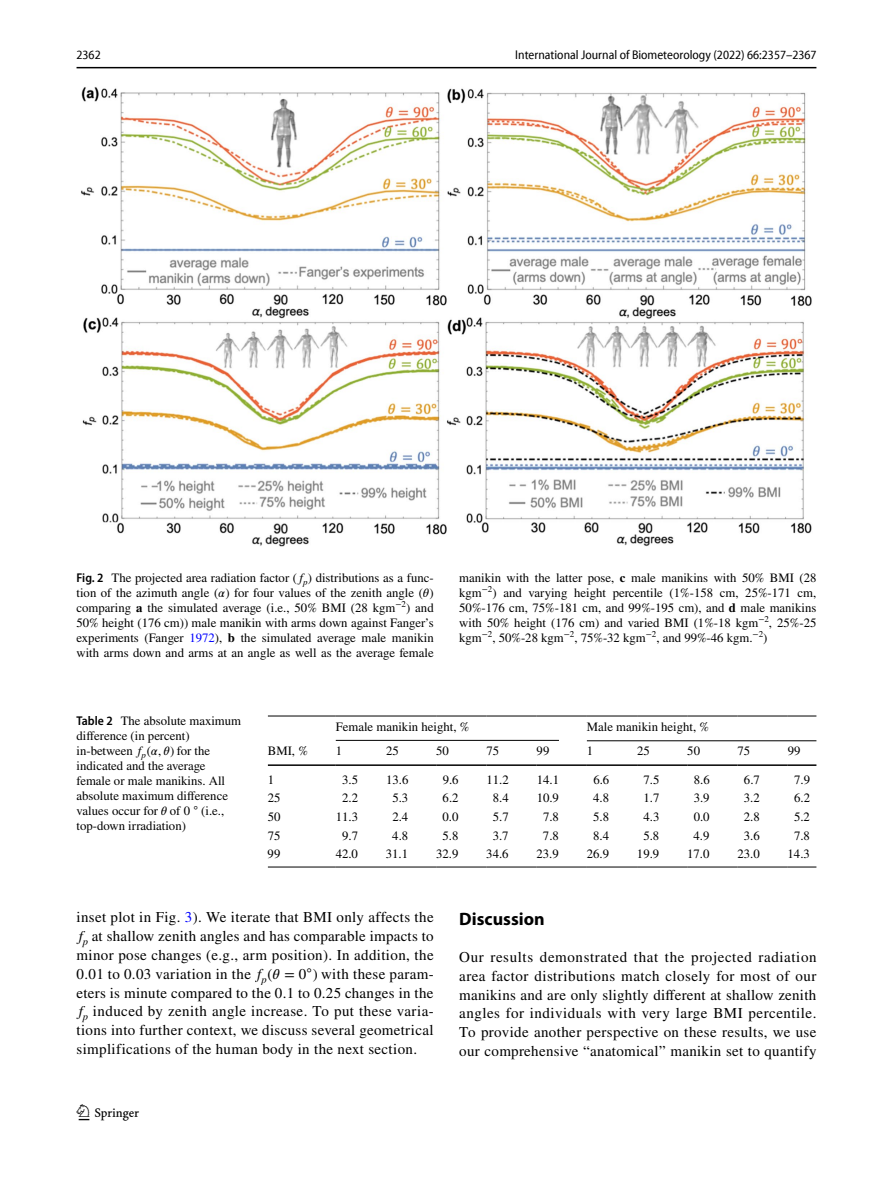
<style>
.page{position:relative;width:893px;height:1187px;background:#fff}
.page>*{position:absolute;margin:0;border:0;box-sizing:border-box;transform-origin:0 0}
.t1{font:22.5px "Springnew Regular 2";color:#000}
.t2{font:700 18px "Myriad Pro";color:#000}
.t3{font:15px/18.8px "STIX";letter-spacing:.02em;color:#000;text-align:justify}
.t4{font:12.75px/15px "STIX";color:#000;text-align:justify}
.t5{font:semi-condensed 12.75px "Myriad Pro Unic";color:#000}
.s1{font-family:"Myriad Pro";font-weight:600;font-stretch:semi-condensed}
.s2{font-family:"STIX General Italic 49"}
.s3{font-family:"STIX Math Italic 10"}
.s4{font-family:"STIX Math Italic 11"}
.s5{font-weight:700}
.s6{color:#00f}
.s7{font-family:"STIX General Italic 50"}
.s8{font-family:"STIX Math Regular 9"}
.s9{font-family:"STIX Math Italic 12"}
.s10{font-family:"STIX General Regular 3"}
.s11{font-family:"STIX Math Italic 13"}
.s12{font-family:"STIX General Italic 51"}
.s13{font-family:"STIX General Italic 52"}
.s14{font-family:"STIX Math Regular 10"}
.s15{font-family:"STIX Math Italic 14"}
.s16{font-family:"STIX General Regular 4"}
.s17{font-family:"STIX General Italic 53"}
</style>
<div class="page">
<hr style="left:77px;top:67px;width:739px;height:1px;background:#000">
<img style="left:81px;top:87px;width:731px;height:459px">
<hr style="left:268px;top:715px;width:68px;height:1px;background:#000">
<hr style="left:336px;top:715px;width:50px;height:1px;background:#000">
<hr style="left:386px;top:715px;width:50px;height:1px;background:#000">
<hr style="left:436px;top:715px;width:50px;height:1px;background:#000">
<hr style="left:486px;top:715px;width:51px;height:1px;background:#000">
<hr style="left:537px;top:715px;width:50px;height:1px;background:#000">
<hr style="left:587px;top:715px;width:50px;height:1px;background:#000">
<hr style="left:637px;top:715px;width:50px;height:1px;background:#000">
<hr style="left:687px;top:715px;width:50px;height:1px;background:#000">
<hr style="left:737px;top:715px;width:51px;height:1px;background:#000">
<svg style="left:788px;top:715px;width:28px;height:1px"></svg>
<hr style="left:268px;top:764px;width:68px;height:1px;background:#000">
<hr style="left:336px;top:764px;width:50px;height:1px;background:#000">
<hr style="left:386px;top:764px;width:50px;height:1px;background:#000">
<hr style="left:436px;top:764px;width:50px;height:1px;background:#000">
<hr style="left:486px;top:764px;width:51px;height:1px;background:#000">
<hr style="left:537px;top:764px;width:50px;height:1px;background:#000">
<hr style="left:587px;top:764px;width:50px;height:1px;background:#000">
<hr style="left:637px;top:764px;width:50px;height:1px;background:#000">
<hr style="left:687px;top:764px;width:50px;height:1px;background:#000">
<hr style="left:737px;top:764px;width:51px;height:1px;background:#000">
<svg style="left:788px;top:764px;width:28px;height:1px"></svg>
<hr style="left:268px;top:866px;width:68px;height:1px;background:#000">
<hr style="left:336px;top:866px;width:50px;height:1px;background:#000">
<hr style="left:386px;top:866px;width:50px;height:1px;background:#000">
<hr style="left:436px;top:866px;width:50px;height:1px;background:#000">
<hr style="left:486px;top:866px;width:51px;height:1px;background:#000">
<hr style="left:537px;top:866px;width:50px;height:1px;background:#000">
<hr style="left:587px;top:866px;width:50px;height:1px;background:#000">
<hr style="left:637px;top:866px;width:50px;height:1px;background:#000">
<hr style="left:687px;top:866px;width:50px;height:1px;background:#000">
<hr style="left:737px;top:866px;width:51px;height:1px;background:#000">
<svg style="left:788px;top:866px;width:28px;height:1px"></svg>
<hr style="left:336px;top:740px;width:223px;height:1px;background:#000">
<hr style="left:587px;top:740px;width:229px;height:1px;background:#000">
<p class="t5" style="left:76px;top:50px;width:26px">2362</p>
<p class="t5" style="left:515px;top:50px;width:303px">International Journal of Biometeorology (2022) 66:2357–2367</p>
<p class="t4" style="left:77px;top:571px;width:359px"><span class="s1">Fig. 2</span> The projected area radiation factor ( <span class="s2">f</span><sub>p</sub>) distributions as a func&shy;tion of the azimuth angle (<span class="s3">𝛼</span>) for four values of the zenith angle (<span class="s4">𝜃</span>) comparing <span class="s5">a</span> the simulated average (i.e., 50% BMI (28 kgm<sup>−2</sup>) and 50% height (176 cm)) male manikin with arms down against Fanger’s experiments (Fanger <span class="s6">1972</span>), <span class="s5">b</span> the simulated average male manikin with arms down and arms at an angle as well as the average female</p>
<p class="t4" style="left:459px;top:570px;width:359px">manikin with the latter pose, <span class="s5">c</span> male manikins with 50% BMI (28 kgm<sup>−2</sup>) and varying height percentile (1%-158 cm, 25%-171 cm, 50%-176 cm, 75%-181 cm, and 99%-195 cm), and <span class="s5">d</span> male manikins with 50% height (176 cm) and varied BMI (1%-18 kgm<sup>−2</sup>, 25%-25 kgm<sup>−2</sup>, 50%-28 kgm<sup>−2</sup>, 75%-32 kgm<sup>−2</sup>, and 99%-46 kgm.<sup>−2</sup>)</p>
<p class="t4" style="left:77px;top:714px;width:166px;text-align:left"><span class="s1">Table 2</span> The absolute maximum difference (in percent) in-between <span class="s7">f</span><sub>p</sub><span class="s8">(</span><span class="s9">𝛼</span><span class="s10">,</span> <span class="s9">𝜃</span><span class="s8">)</span> for the indicated and the average female or male manikins. All absolute maximum difference values occur for <span class="s11">𝜃</span> of 0 <sup>◦</sup> (i.e., top-down irradiation)</p>
<p class="t4" style="left:336px;top:720px;width:135px">Female manikin height, %</p>
<p class="t4" style="left:587px;top:720px;width:124px">Male manikin height, %</p>
<p class="t4" style="left:268px;top:744px;width:41px">BMI, %</p>
<p class="t4" style="left:336px;top:744px;width:8px">1</p>
<p class="t4" style="left:386px;top:744px;width:14px">25</p>
<p class="t4" style="left:436px;top:744px;width:14px">50</p>
<p class="t4" style="left:486px;top:744px;width:14px">75</p>
<p class="t4" style="left:537px;top:744px;width:14px">99</p>
<p class="t4" style="left:587px;top:744px;width:8px">1</p>
<p class="t4" style="left:637px;top:744px;width:14px">25</p>
<p class="t4" style="left:687px;top:744px;width:14px">50</p>
<p class="t4" style="left:737px;top:744px;width:14px">75</p>
<p class="t4" style="left:788px;top:744px;width:14px">99</p>
<p class="t4" style="left:268px;top:772px;width:8px">1</p>
<p class="t4" style="left:342px;top:772px;width:17px">3.5</p>
<p class="t4" style="left:386px;top:772px;width:24px">13.6</p>
<p class="t4" style="left:443px;top:772px;width:17px">9.6</p>
<p class="t4" style="left:486px;top:772px;width:24px">11.2</p>
<p class="t4" style="left:537px;top:772px;width:24px">14.1</p>
<p class="t4" style="left:593px;top:772px;width:17px">6.6</p>
<p class="t4" style="left:643px;top:772px;width:17px">7.5</p>
<p class="t4" style="left:694px;top:772px;width:17px">8.6</p>
<p class="t4" style="left:744px;top:772px;width:17px">6.7</p>
<p class="t4" style="left:794px;top:772px;width:17px">7.9</p>
<p class="t4" style="left:268px;top:791px;width:14px">25</p>
<p class="t4" style="left:342px;top:791px;width:17px">2.2</p>
<p class="t4" style="left:392px;top:791px;width:17px">5.3</p>
<p class="t4" style="left:443px;top:791px;width:17px">6.2</p>
<p class="t4" style="left:493px;top:791px;width:17px">8.4</p>
<p class="t4" style="left:537px;top:791px;width:24px">10.9</p>
<p class="t4" style="left:593px;top:791px;width:17px">4.8</p>
<p class="t4" style="left:643px;top:791px;width:17px">1.7</p>
<p class="t4" style="left:694px;top:791px;width:17px">3.9</p>
<p class="t4" style="left:744px;top:791px;width:17px">3.2</p>
<p class="t4" style="left:794px;top:791px;width:17px">6.2</p>
<p class="t4" style="left:268px;top:810px;width:14px">50</p>
<p class="t4" style="left:336px;top:810px;width:24px">11.3</p>
<p class="t4" style="left:392px;top:810px;width:17px">2.4</p>
<p class="t4" style="left:443px;top:810px;width:17px">0.0</p>
<p class="t4" style="left:493px;top:810px;width:17px">5.7</p>
<p class="t4" style="left:543px;top:810px;width:17px">7.8</p>
<p class="t4" style="left:593px;top:810px;width:17px">5.8</p>
<p class="t4" style="left:643px;top:810px;width:17px">4.3</p>
<p class="t4" style="left:694px;top:810px;width:17px">0.0</p>
<p class="t4" style="left:744px;top:810px;width:17px">2.8</p>
<p class="t4" style="left:794px;top:810px;width:17px">5.2</p>
<p class="t4" style="left:268px;top:828px;width:14px">75</p>
<p class="t4" style="left:342px;top:828px;width:17px">9.7</p>
<p class="t4" style="left:392px;top:828px;width:17px">4.8</p>
<p class="t4" style="left:443px;top:828px;width:17px">5.8</p>
<p class="t4" style="left:493px;top:828px;width:17px">3.7</p>
<p class="t4" style="left:543px;top:828px;width:17px">7.8</p>
<p class="t4" style="left:593px;top:828px;width:17px">8.4</p>
<p class="t4" style="left:643px;top:828px;width:17px">5.8</p>
<p class="t4" style="left:694px;top:828px;width:17px">4.9</p>
<p class="t4" style="left:744px;top:828px;width:17px">3.6</p>
<p class="t4" style="left:794px;top:828px;width:17px">7.8</p>
<p class="t4" style="left:268px;top:847px;width:14px">99</p>
<p class="t4" style="left:336px;top:847px;width:24px">42.0</p>
<p class="t4" style="left:386px;top:847px;width:24px">31.1</p>
<p class="t4" style="left:436px;top:847px;width:24px">32.9</p>
<p class="t4" style="left:486px;top:847px;width:24px">34.6</p>
<p class="t4" style="left:536px;top:847px;width:24px">23.9</p>
<p class="t4" style="left:587px;top:847px;width:24px">26.9</p>
<p class="t4" style="left:637px;top:847px;width:24px">19.9</p>
<p class="t4" style="left:687px;top:847px;width:24px">17.0</p>
<p class="t4" style="left:737px;top:847px;width:24px">23.0</p>
<p class="t4" style="left:788px;top:847px;width:24px">14.3</p>
<p class="t3" style="left:77px;top:909px;width:359px">inset plot in Fig. <span class="s6">3</span>). We iterate that BMI only affects the <span class="s12">f</span><sub>p</sub> at shallow zenith angles and has comparable impacts to minor pose changes (e.g., arm position). In addition, the 0.01 to 0.03 variation in the <span class="s13">f</span><sub>p</sub><span class="s14">(</span><span class="s15">𝜃</span> <span class="s14">=</span> <span class="s16">0</span><sup>◦</sup><span class="s14">)</span> with these param&shy;eters is minute compared to the 0.1 to 0.25 changes in the <span class="s17">f</span><sub>p</sub> induced by zenith angle increase. To put these varia&shy;tions into further context, we discuss several geometrical simplifications of the human body in the next section.</p>
<h2 class="t2" style="left:459px;top:906px;width:87px">Discussion</h2>
<p class="t3" style="left:459px;top:948px;width:359px">Our results demonstrated that the projected radiation area factor distributions match closely for most of our manikins and are only slightly different at shallow zenith angles for individuals with very large BMI percentile.<br>To provide another perspective on these results, we use our comprehensive “anatomical” manikin set to quantify</p>
<h1 class="t1" style="left:79px;top:1104px;width:62px">1 3</h1>
</div>
